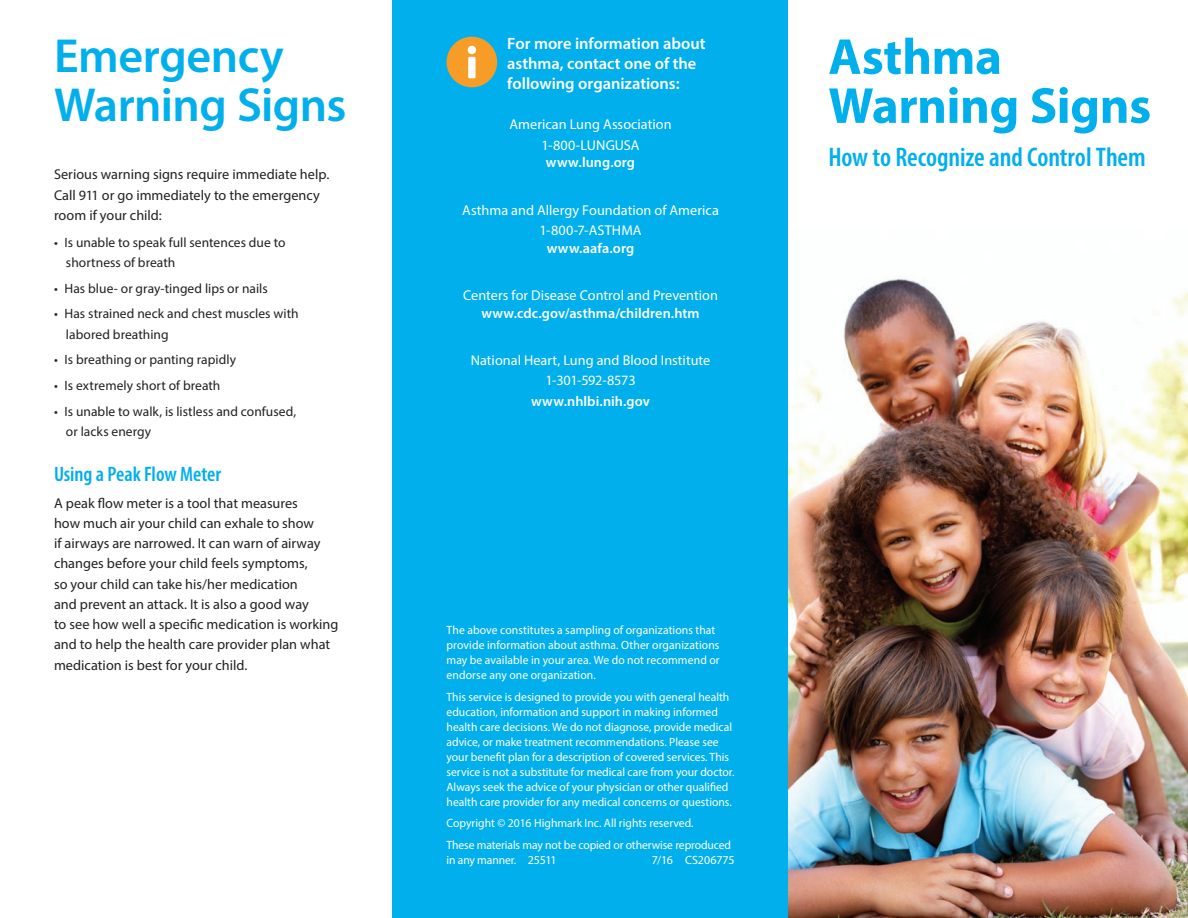
<style>
.page{position:relative;width:1188px;height:918px;background:#fff}
.page>*{position:absolute;margin:0;border:0;box-sizing:border-box;transform-origin:0 0}
.Headline_1{font:700 51px/48.9px "Myriad Pro";letter-spacing:-.01em;color:#00afec}
.Headline_1-2{font:600 48px/49.5px "Myriad Pro";letter-spacing:-.01em;color:#00afec}
.Headline_2{font:600 condensed 27px "Myriad Pro";letter-spacing:-.005em;color:#00afec}
.Subhead_Long{font:600 condensed 21px "Myriad Pro";letter-spacing:-.005em;color:#00afec}
.Subhead_Short{font:600 16.5px/19.8px "Myriad Pro";color:#fff}
.Body_Regular{font:14.25px/20.2px "Myriad Pro";color:#231f20}
.Body_Regular-2{font:14.25px/20.2px "Myriad Pro";color:#fff;text-align:center}
.Body_Regular_Before{font:14.25px/20.2px "Myriad Pro";color:#231f20}
.Body_Regular-3{font:600 14.25px "Myriad Pro";letter-spacing:.005em;color:#fff}
.t1{font:13.5px/20.2px "Myriad Pro";letter-spacing:.005em;color:#231f20}
.Body_Regular-4{font:12px/15px "Myriad Pro";color:#fff}
.s1{font-weight:600}
</style>
<div class="page">
<div style="left:393px;top:0;width:395px;height:918px;background:#00afec"></div>
<img style="left:788px;top:278px;width:400px;height:640px">
<svg style="left:447px;top:37px;width:50px;height:50px"></svg>
<p class="Subhead_Short" style="left:507px;top:33px;width:200px">For more information about asthma, contact one of the following organizations:</p>
<p class="Body_Regular-2" style="left:509px;top:114px;width:164px">American Lung Association<br>1-800-LUNGUSA</p>
<p class="Body_Regular-3" style="left:546px;top:154px;width:91px">www.lung.org</p>
<p class="Body_Regular-2" style="left:462px;top:200px;width:258px">Asthma and Allergy Foundation of America<br>1-800-7-ASTHMA</p>
<p class="Body_Regular-3" style="left:547px;top:239px;width:89px">www.aafa.org</p>
<p class="Body_Regular-2" style="left:463px;top:286px;width:256px;line-height:17.9px">Centers for Disease Control and Prevention <span class="s1">www.cdc.gov/asthma/children.htm</span></p>
<p class="Body_Regular-2" style="left:471px;top:350px;width:241px">National Heart, Lung and Blood Institute<br>1-301-592-8573<br><span class="s1">www.nhlbi.nih.gov</span></p>
<p class="Headline_1-2" style="left:54px;top:30px;width:294px">Emergency<br>Warning Signs</p>
<p class="Headline_1" style="left:828px;top:31px;width:324px">Asthma<br>Warning Signs</p>
<p class="Headline_2" style="left:828px;top:141px;width:319px">How to Recognize and Control Them</p>
<p class="Body_Regular_Before" style="left:54px;top:164px;width:277px">Serious warning signs require immediate help.<br>Call 911 or go immediately to the emergency room if your child:</p>
<p class="t1" style="left:66px;top:232px;width:221px;text-indent:-12px">• Is unable to speak full sentences due to shortness of breath</p>
<p class="t1" style="left:54px;top:278px;width:215px">• Has blue- or gray-tinged lips or nails</p>
<p class="t1" style="left:66px;top:304px;width:234px;text-indent:-12px">• Has strained neck and chest muscles with labored breathing</p>
<p class="t1" style="left:54px;top:349px;width:184px">• Is breathing or panting rapidly</p>
<p class="t1" style="left:54px;top:375px;width:168px">• Is extremely short of breath</p>
<p class="t1" style="left:66px;top:401px;width:232px;text-indent:-12px">• Is unable to walk, is listless and confused, or lacks energy</p>
<p class="Subhead_Long" style="left:54px;top:461px;width:169px">Using a Peak Flow Meter</p>
<p class="Body_Regular" style="left:54px;top:493px;width:286px">A peak flow meter is a tool that measures<br>how much air your child can exhale to show<br>if airways are narrowed. It can warn of airway changes before your child feels symptoms,<br>so your child can take his/her medication<br>and prevent an attack. It is also a good way<br>to see how well a specific medication is working and to help the health care provider plan what medication is best for your child.</p>
<p class="Body_Regular-4" style="left:447px;top:622px;width:275px">The above constitutes a sampling of organizations that provide information about asthma. Other organizations may be available in your area. We do not recommend or endorse any one organization.</p>
<p class="Body_Regular-4" style="left:447px;top:689px;width:289px">This service is designed to provide you with general health education, information and support in making informed health care decisions. We do not diagnose, provide medical advice, or make treatment recommendations. Please see your benefit plan for a description of covered services. This service is not a substitute for medical care from your doctor.<br>Always seek the advice of your physician or other qualified health care provider for any medical concerns or questions.</p>
<p class="Body_Regular-4" style="left:447px;top:816px;width:249px">Copyright © 2016 Highmark Inc. All rights reserved.</p>
<p class="Body_Regular-4" style="left:447px;top:837px;width:286px">These materials may not be copied or otherwise reproduced in any manner. 25511</p>
<p class="Body_Regular-4" style="left:652px;top:852px;width:84px">7/16 CS206775</p>
</div>
